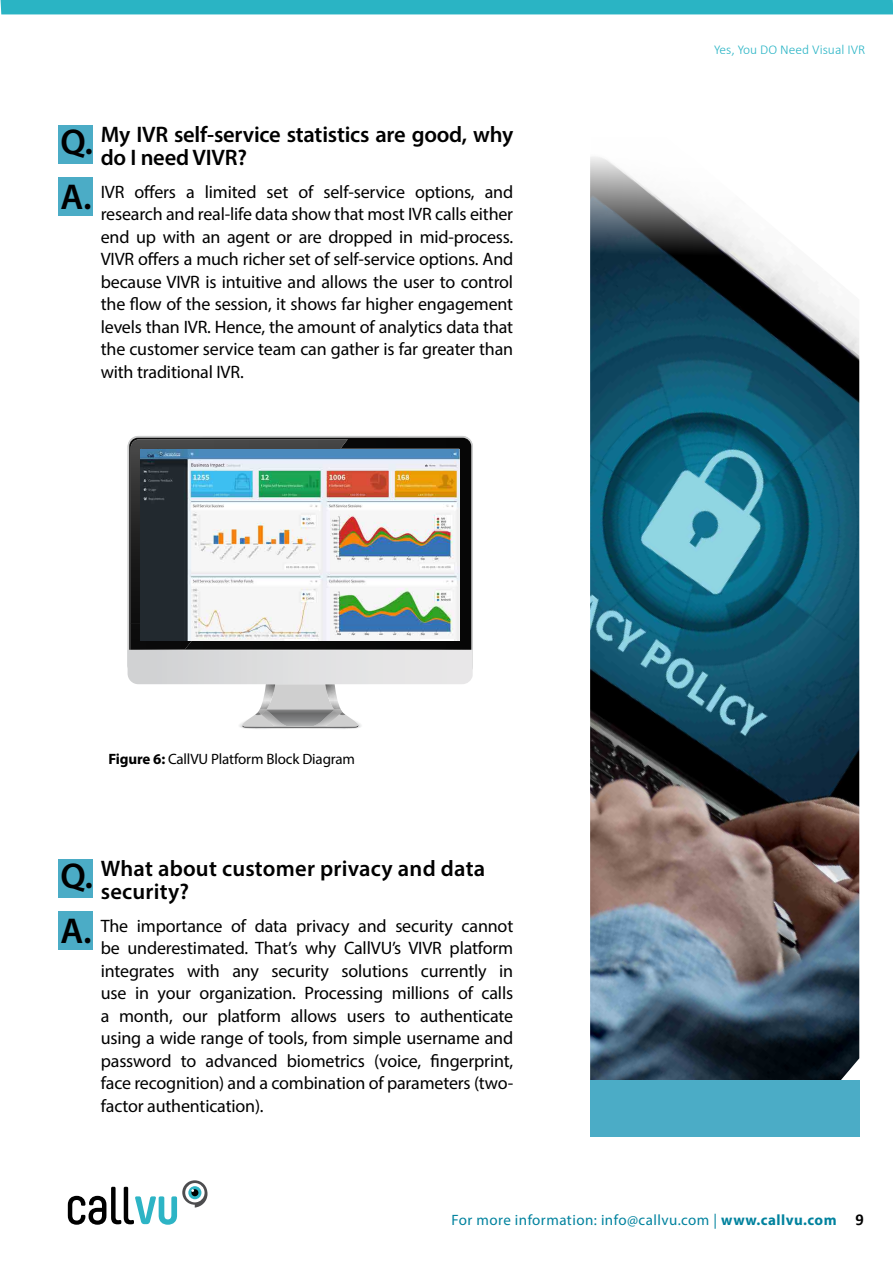
<style>
.page{position:relative;width:893px;height:1263px;background:#fff}
.page>*{position:absolute;margin:0;border:0;box-sizing:border-box;transform-origin:0 0}
.t1{font:600 36px/54.9px "Myriad Pro";color:#000}
.t2{font:600 22.5px/22.5px "Myriad Pro";letter-spacing:-.005em;color:#000}
.t3{font:18px/22.5px "Myriad Pro";letter-spacing:-.01em;color:#000;text-align:justify}
.t4{font:15px "Myriad Pro";letter-spacing:.03em;color:#00829e}
.t5{font:15px "Myriad Pro";letter-spacing:-.01em;color:#000}
.t6{font:300 13.5px "Calibri";color:#29b4c5}
.s1{font-weight:700}
.s2{font-family:"Calibri";font-weight:700;font-size:16.5px;color:#000}
</style>
<div class="page">
<div style="left:1px;top:0;width:892px;height:14px;background:#2ab4c4"></div>
<svg style="left:68px;top:1180px;width:139px;height:45px"></svg>
<div style="left:58px;top:125px;width:34px;height:39px;background:#4bacc6"></div>
<div style="left:58px;top:178px;width:34px;height:38px;background:#4bacc6"></div>
<svg style="left:129px;top:438px;width:342px;height:211px;background:#101315"></svg>
<img style="left:131px;top:624px;width:61px;height:25px">
<img style="left:131px;top:439px;width:27px;height:185px">
<img style="left:158px;top:439px;width:190px;height:9px">
<svg style="left:128px;top:649px;width:345px;height:80px"></svg>
<img style="left:141px;top:450px;width:319px;height:191px">
<div style="left:58px;top:859px;width:34px;height:38px;background:#4bacc6"></div>
<div style="left:58px;top:911px;width:34px;height:39px;background:#4bacc6"></div>
<img style="left:590px;top:157px;width:269px;height:923px">
<div style="left:590px;top:1080px;width:270px;height:57px;background:#4bacc6"></div>
<h1 class="t1" style="left:60px;top:114px;width:34px">Q.<br>A.</h1>
<p class="t2" style="left:101px;top:123px;width:414px">My IVR self-service statistics are good, why do I need VIVR?</p>
<p class="t3" style="left:101px;top:180px;width:414px">IVR offers a limited set of self-service options, and research and real-life data show that most IVR calls either end up with an agent or are dropped in mid-process.<br>VIVR offers a much richer set of self-service options. And because VIVR is intuitive and allows the user to control the flow of the session, it shows far higher engagement levels than IVR. Hence, the amount of analytics data that the customer service team can gather is far greater than with traditional IVR.</p>
<p class="t6" style="left:714px;top:41px;width:153px">Yes, You DO Need Visual IVR</p>
<p class="t5" style="left:108px;top:750px;width:248px"><span class="s1">Figure 6:</span> CallVU Platform Block Diagram</p>
<h1 class="t1" style="left:60px;top:847px;width:34px">Q.<br>A.</h1>
<p class="t2" style="left:101px;top:857px;width:386px">What about customer privacy and data security?</p>
<p class="t3" style="left:101px;top:914px;width:414px">The importance of data privacy and security cannot be underestimated. That’s why CallVU’s VIVR platform integrates with any security solutions currently in use in your organization. Processing millions of calls a month, our platform allows users to authenticate using a wide range of tools, from simple username and password to advanced biometrics (voice, fingerprint, face recognition) and a combination of parameters (two&shy;factor authentication).</p>
<p class="t4" style="left:451px;top:1211px;width:414px">For more information: info@callvu.com | <span class="s1">www.callvu.com</span> <span class="s2">9</span></p>
</div>
